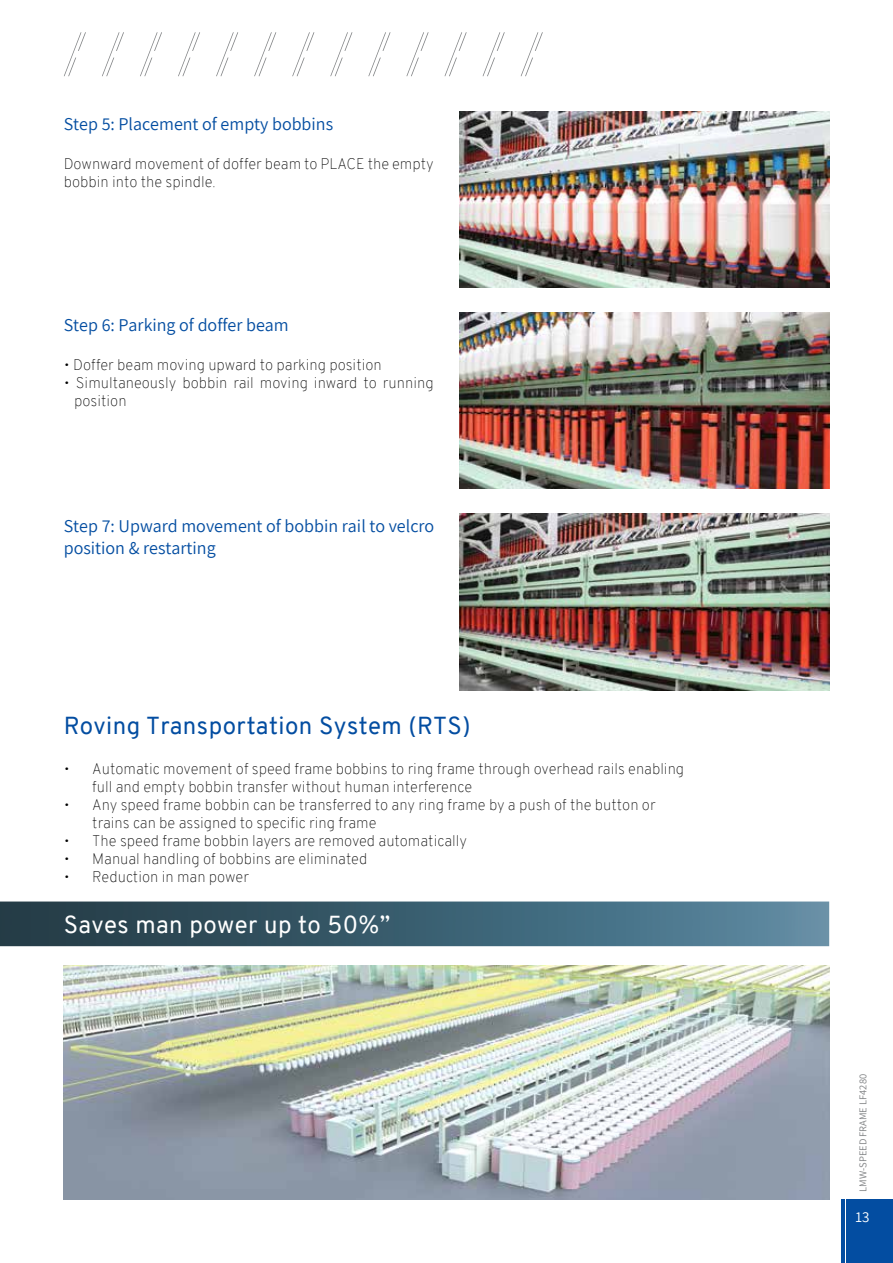
<style>
.page{position:relative;width:893px;height:1263px;background:#fff}
.page>*{position:absolute;margin:0;border:0;box-sizing:border-box;transform-origin:0 0}
.t1{font:24px "Overpass";letter-spacing:.02em;color:#034da1}
.t2{font:24px "Overpass";letter-spacing:.02em;color:#fff}
.t3{font:18px/21.6px "Assistant";color:#034da1}
.t4{font:100 15px/18px "Overpass";color:#000}
.t5{font:15px "Assistant";color:#fff}
.t6{font:10.5px "Assistant";color:#808284}
</style>
<div class="page">
<svg style="left:64px;top:32px;width:22px;height:44px"></svg>
<svg style="left:102px;top:32px;width:22px;height:44px"></svg>
<svg style="left:140px;top:32px;width:22px;height:44px"></svg>
<svg style="left:178px;top:32px;width:22px;height:44px"></svg>
<svg style="left:216px;top:32px;width:22px;height:44px"></svg>
<svg style="left:254px;top:32px;width:22px;height:44px"></svg>
<svg style="left:292px;top:32px;width:22px;height:44px"></svg>
<svg style="left:330px;top:32px;width:22px;height:44px"></svg>
<svg style="left:368px;top:32px;width:22px;height:44px"></svg>
<svg style="left:406px;top:32px;width:23px;height:44px"></svg>
<svg style="left:444px;top:32px;width:23px;height:44px"></svg>
<svg style="left:483px;top:32px;width:22px;height:44px"></svg>
<svg style="left:521px;top:32px;width:22px;height:44px"></svg>
<hr style="left:842px;top:1199px;width:3px;height:64px;background:#034da1">
<div style="left:847px;top:1199px;width:46px;height:64px;background:#034da1"></div>
<img style="left:64px;top:966px;width:765px;height:233px">
<img style="left:459px;top:312px;width:370px;height:177px">
<img style="left:459px;top:514px;width:370px;height:176px">
<img style="left:459px;top:111px;width:370px;height:177px">
<img style="left:0;top:901px;width:829px;height:45px">
<p class="t3" style="left:64px;top:112px;width:271px">Step 5: Placement of empty bobbins</p>
<p class="t4" style="left:64px;top:155px;width:371px">Downward movement of doffer beam to PLACE the empty bobbin into the spindle.</p>
<p class="t3" style="left:64px;top:313px;width:226px">Step 6: Parking of doffer beam</p>
<p class="t4" style="left:64px;top:356px;width:320px">• Doffer beam moving upward to parking position</p>
<p class="t4" style="left:74px;top:374px;width:361px;text-indent:-10px">• Simultaneously bobbin rail moving inward to running position</p>
<p class="t3" style="left:64px;top:514px;width:372px">Step 7: Upward movement of bobbin rail to velcro position &amp; restarting</p>
<h1 class="t1" style="left:64px;top:709px;width:408px">Roving Transportation System (RTS)</h1>
<p class="t4" style="left:92px;top:760px;width:593px;text-indent:-28px">• Automatic movement of speed frame bobbins to ring frame through overhead rails enabling full and empty bobbin transfer without human interference</p>
<p class="t4" style="left:92px;top:796px;width:565px;text-indent:-28px">• Any speed frame bobbin can be transferred to any ring frame by a push of the button or trains can be assigned to specific ring frame</p>
<p class="t4" style="left:64px;top:832px;width:405px">• The speed frame bobbin layers are removed automatically</p>
<p class="t4" style="left:64px;top:850px;width:305px">• Manual handling of bobbins are eliminated</p>
<p class="t4" style="left:64px;top:868px;width:187px">• Reduction in man power</p>
<h1 class="t2" style="left:64px;top:907px;width:328px">Saves man power up to 50%”</h1>
<p class="t6" style="left:856px;top:1192px;width:119px;rotate:-90deg">LMW-SPEED FRAME LF4280</p>
<p class="t5" style="left:855px;top:1207px;width:16px">13</p>
</div>
